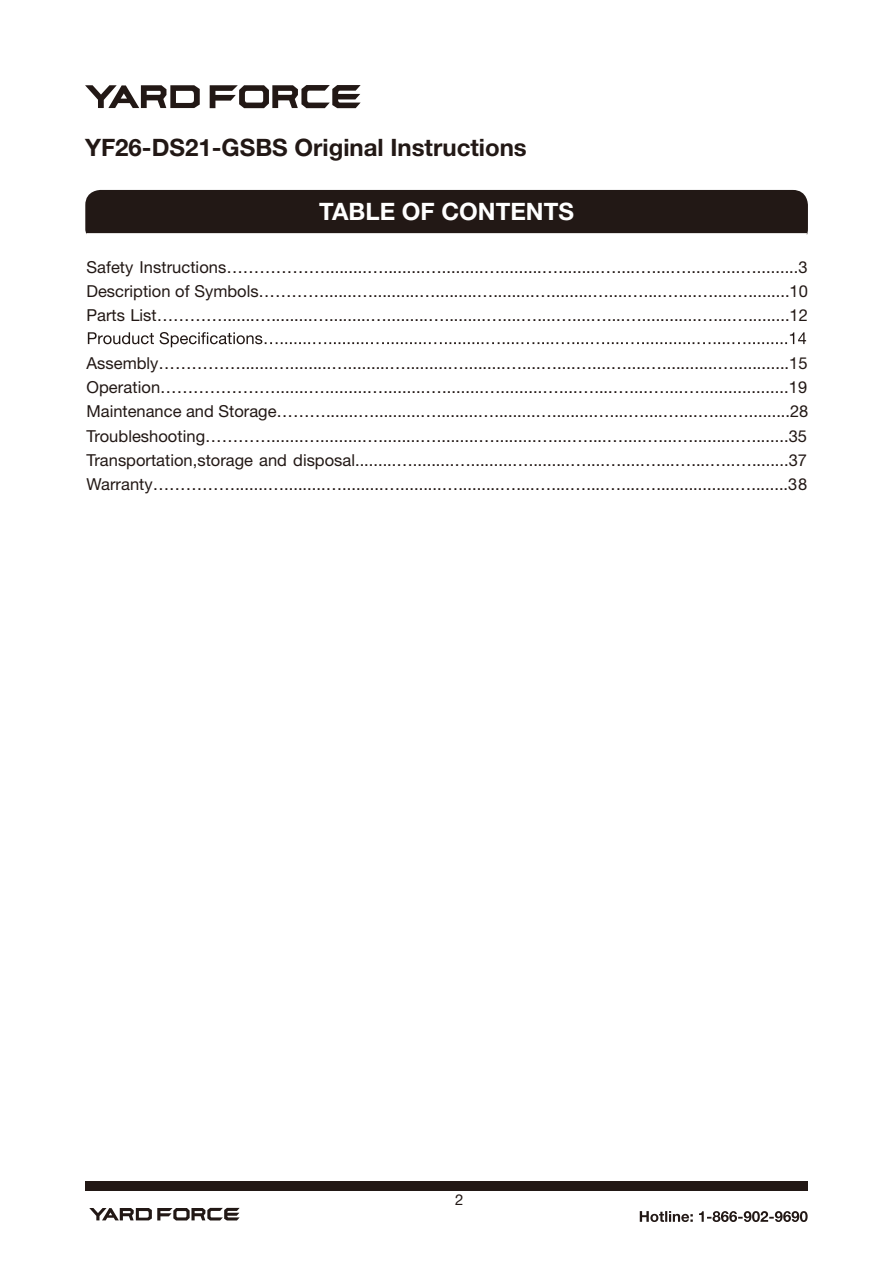
<style>
.page{position:relative;width:893px;height:1263px;background:#fff}
.page>*{position:absolute;margin:0;border:0;box-sizing:border-box;transform-origin:0 0}
.t1{font:700 24px "Helvetica Neue LT Std";color:#221815}
.t2{font:700 24px "Helvetica Neue LT Std";color:#fff}
.t3{font:16.5px/24px "Helvetica Neue LT Std";color:#221815;text-align:justify}
.t4{font:15px "Helvetica Neue LT Std";color:#221815}
</style>
<div class="page">
<div style="left:85px;top:1181px;width:723px;height:9px;background:#221815"></div>
<svg style="left:89px;top:1208px;width:151px;height:12px"></svg>
<svg style="left:640px;top:1211px;width:168px;height:11px"></svg>
<div style="left:85px;top:190px;width:723px;height:45px;background:#221815"></div>
<svg style="left:210px;top:85px;width:151px;height:23px"></svg>
<svg style="left:85px;top:85px;width:115px;height:23px"></svg>
<svg style="left:88px;top:332px;width:718px;height:15px"></svg>
<h1 class="t1" style="left:85px;top:133px;width:443px">YF26-DS21-GSBS Original Instructions</h1>
<h1 class="t2" style="left:319px;top:196px;width:256px">TABLE OF CONTENTS</h1>
<p class="t3" style="left:86px;top:255px;width:723px">Safety Instructions……………….........….........….........….........….........…....…....…....…....….........3<br>Description of Symbols………….......…..........….........….........….........…....…....…....…....….........10<br>Parts List………….......….........….........….........….........…....…....…....…....…............…....….........12</p>
<p class="t3" style="left:87px;top:351px;width:723px">Assembly…………….......….........….........….........….........…....…....…....…....…............…............15<br>Operation………………….......….........….........….........….........…....…....…....…....…...................19<br>Maintenance and Storage……….......…..........….........….........….........…....…....…....…....….........28<br>Troubleshooting………….......….........….........….........….........…....…....…....…....….........…........35<br>Transportation,storage and disposal.........….........….........….........…....…....…....…....…..…........37<br>Warranty…………….......….........….........….........….........…....…....…....…....….................…........38</p>
<p class="t4" style="left:455px;top:1191px;width:10px">2</p>
</div>
